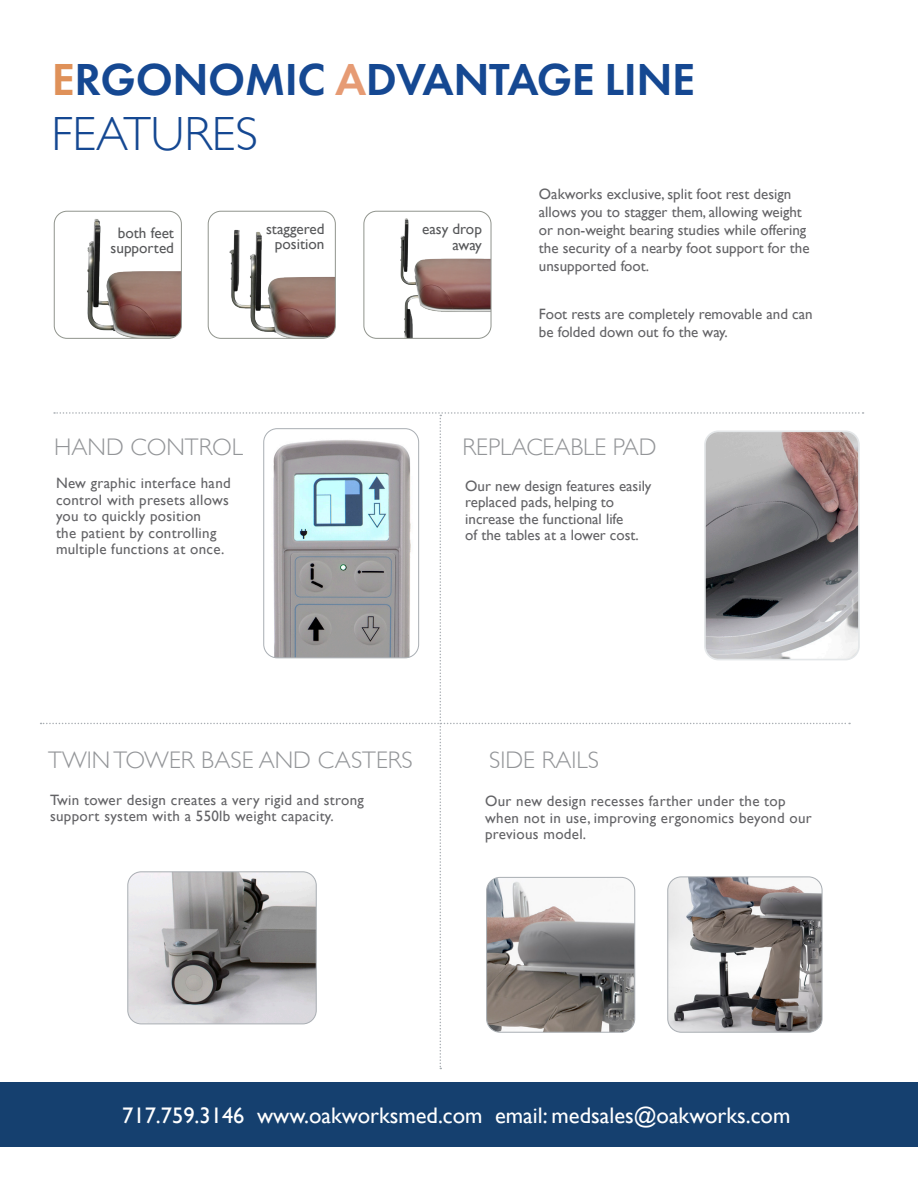
<style>
.page{position:relative;width:918px;height:1188px;background:#fff}
.page>*{position:absolute;margin:0;border:0;box-sizing:border-box;transform-origin:0 0}
.t1{font:300 48px "Gill Sans";color:#154892}
.t2{font:600 46.5px "Futura PT";letter-spacing:-.01em;color:#154892}
.t3{font:300 24px "Gill Sans";color:#939598}
.t4{font:22.5px "Gill Sans";color:#fff}
.t5{font:15.15px/15.1px "Gill Sans";color:#57585a;text-align:right}
.t6{font:15px/18px "Gill Sans";color:#636366}
.t7{font:15px/16.5px "Gill Sans";letter-spacing:.02em;color:#636366}
.s1{color:#df9159}
.s2{color:#e69b74}
</style>
<div class="page">
<img style="left:54px;top:211px;width:127px;height:127px">
<div style="left:54px;top:211px;width:128px;height:128px;border:1px solid #90948d;border-radius:13px"></div>
<img style="left:208px;top:211px;width:127px;height:127px">
<div style="left:208px;top:211px;width:128px;height:128px;border:1px solid #90948d;border-radius:13px"></div>
<img style="left:364px;top:211px;width:127px;height:127px">
<div style="left:364px;top:211px;width:127px;height:128px;border:1px solid #90948d;border-radius:13px"></div>
<svg style="left:41px;top:412px;width:823px;height:657px"></svg>
<div style="left:0;top:1082px;width:918px;height:65px;background:#15406f"></div>
<img style="left:668px;top:877px;width:154px;height:155px">
<div style="left:667px;top:877px;width:155px;height:156px;border:1px solid #a9aeb3;border-radius:14px"></div>
<img style="left:487px;top:877px;width:148px;height:155px">
<div style="left:486px;top:877px;width:149px;height:156px;border:1px solid #a9aeb3;border-radius:14px"></div>
<img style="left:128px;top:872px;width:188px;height:152px">
<div style="left:127px;top:871px;width:190px;height:153px;border:1px solid #a9aeb3;border-radius:14px"></div>
<p class="t2" style="left:52px;top:50px;width:645px"><span class="s1">E</span>RGONOMIC <span class="s2">A</span>DVANTAGE LINE</p>
<p class="t1" style="left:52px;top:97px;width:208px">FEATURES</p>
<p class="t5" style="left:111px;top:225px;width:65px;text-align:center">both feet supported</p>
<p class="t5" style="left:266px;top:221px;width:60px">staggered</p>
<p class="t5" style="left:275px;top:236px;width:51px">position</p>
<p class="t5" style="left:422px;top:222px;width:61px">easy drop away</p>
<p class="t6" style="left:539px;top:185px;width:272px">Oakworks exclusive, split foot rest design allows you to stagger them, allowing weight or non-weight bearing studies while offering the security of a nearby foot support for the unsupported foot.</p>
<p class="t6" style="left:539px;top:305px;width:275px">Foot rests are completely removable and can be folded down out fo the way.</p>
<p class="t3" style="left:54px;top:428px;width:190px">HAND CONTROL</p>
<p class="t3" style="left:463px;top:428px;width:196px">REPLACEABLE PAD</p>
<p class="t7" style="left:56px;top:475px;width:176px">New graphic interface hand control with presets allows you to quickly position<br>the patient by controlling multiple functions at once.</p>
<p class="t6" style="left:465px;top:477px;width:188px;line-height:16.5px">Our new design features easily replaced pads, helping to increase the functional life<br>of the tables at a lower cost.</p>
<p class="t3" style="left:48px;top:741px;width:366px">TWIN TOWER BASE AND CASTERS</p>
<p class="t3" style="left:489px;top:741px;width:111px">SIDE RAILS</p>
<p class="t7" style="left:50px;top:791px;width:315px">Twin tower design creates a very rigid and strong support system with a 550lb weight capacity.</p>
<p class="t7" style="left:485px;top:793px;width:328px">Our new design recesses farther under the top when not in use, improving ergonomics beyond our previous model.</p>
<p class="t4" style="left:122px;top:1102px;width:670px">717.759.3146 www.oakworksmed.com email: medsales@oakworks.com</p>
</div>
